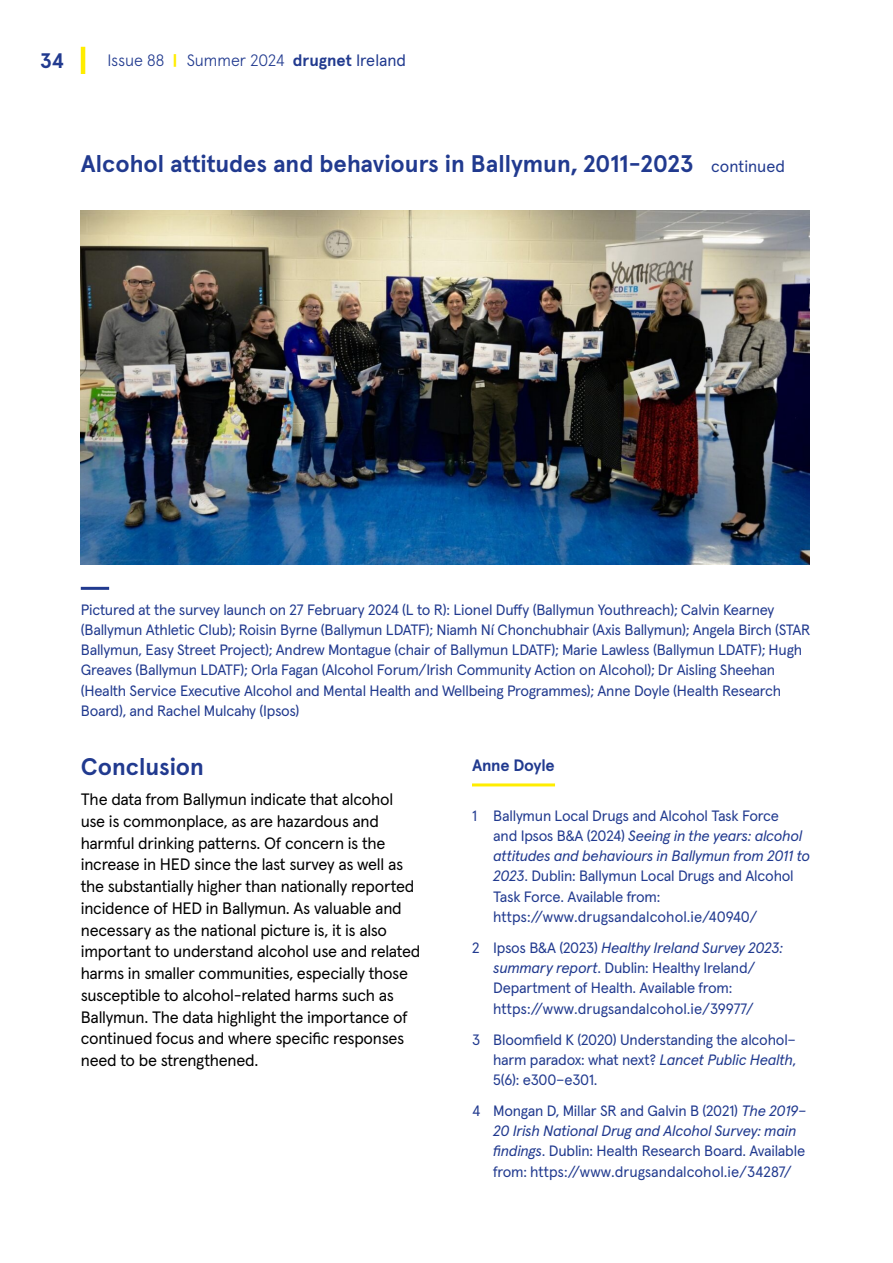
<style>
.page{position:relative;width:893px;height:1263px;background:#fff}
.page>*{position:absolute;margin:0;border:0;box-sizing:border-box;transform-origin:0 0}
.t1{font:700 24px "Apercu Pro";color:#213a8f}
.t2{font:700 21px "Apercu Pro";color:#213a8f}
.t3{font:16.5px/21.8px "Apercu Pro";letter-spacing:-.015em;color:#000}
.t4{font:300 16.5px "Apercu Pro";color:#213a8f}
.t5{font:700 16.5px "Apercu Pro";letter-spacing:-.015em;color:#213a8f}
.t6{font:15px/20.2px "Apercu Pro";letter-spacing:-.015em;color:#213a8f}
.s1{font-weight:700;font-size:15.9px;color:#ffed00}
.s2{font-weight:700}
.s3{font-weight:400}
.s4{font-weight:400;font-size:16.5px}
.s5{font-style:italic}
</style>
<div class="page">
<img style="left:81px;top:210px;width:728px;height:355px">
<hr style="left:472px;top:783px;width:83px;height:3px;background:#ffed00">
<hr style="left:81px;top:587px;width:28px;height:3px;background:#213a8f">
<hr style="left:81px;top:47px;width:4px;height:27px;background:#ffed00">
<h2 class="t2" style="left:40px;top:44px;width:25px">34</h2>
<p class="t4" style="left:107px;top:48px;width:300px">Issue 88 <span class="s1">|</span> Summer 2024 <span class="s2">drugnet</span> <span class="s3">Ireland</span></p>
<h1 class="t1" style="left:81px;top:145px;width:706px">Alcohol attitudes and behaviours in Ballymun, 2011-2023 <span class="s4">continued</span></h1>
<p class="t6" style="left:81px;top:598px;width:731px">Pictured at the survey launch on 27 February 2024 (L to R): Lionel Duffy (Ballymun Youthreach); Calvin Kearney (Ballymun Athletic Club); Roisin Byrne (Ballymun LDATF); Niamh Ní Chonchubhair (Axis Ballymun); Angela Birch (STAR Ballymun, Easy Street Project); Andrew Montague (chair of Ballymun LDATF); Marie Lawless (Ballymun LDATF); Hugh Greaves (Ballymun LDATF); Orla Fagan (Alcohol Forum/Irish Community Action on Alcohol); Dr Aisling Sheehan (Health Service Executive Alcohol and Mental Health and Wellbeing Programmes); Anne Doyle (Health Research Board), and Rachel Mulcahy (Ipsos)</p>
<h1 class="t1" style="left:81px;top:748px;width:125px">Conclusion</h1>
<p class="t3" style="left:81px;top:787px;width:341px">The data from Ballymun indicate that alcohol use is commonplace, as are hazardous and harmful drinking patterns. Of concern is the increase in HED since the last survey as well as the substantially higher than nationally reported incidence of HED in Ballymun. As valuable and necessary as the national picture is, it is also important to understand alcohol use and related harms in smaller communities, especially those susceptible to alcohol-related harms such as Ballymun. The data highlight the importance of continued focus and where specific responses need to be strengthened.</p>
<p class="t5" style="left:472px;top:752px;width:84px">Anne Doyle</p>
<p class="t6" style="left:493px;top:804px;width:318px;text-indent:-21px">1 Ballymun Local Drugs and Alcohol Task Force<br>and Ipsos B&amp;A (2024) <span class="s5">Seeing in the years: alcohol attitudes and behaviours in Ballymun from 2011 to 2023</span>. Dublin: Ballymun Local Drugs and Alcohol Task Force. Available from: https://www.drugsandalcohol.ie/40940/</p>
<p class="t6" style="left:493px;top:936px;width:291px;text-indent:-21px">2 Ipsos B&amp;A (2023) <span class="s5">Healthy Ireland Survey 2023: summary report</span>. Dublin: Healthy Ireland/ Department of Health. Available from: https://www.drugsandalcohol.ie/39977/</p>
<p class="t6" style="left:493px;top:1028px;width:304px;text-align:justify;text-indent:-21px">3 Bloomfield K (2020) Understanding the alcohol– harm paradox: what next? <span class="s5">Lancet Public Health</span>, 5(6): e300–e301.</p>
<p class="t6" style="left:493px;top:1099px;width:314px;text-indent:-21px">4 Mongan D, Millar SR and Galvin B (2021) <span class="s5">The 2019– 20 Irish National Drug and Alcohol Survey: main findings</span>. Dublin: Health Research Board. Available from: https://www.drugsandalcohol.ie/34287/</p>
</div>
